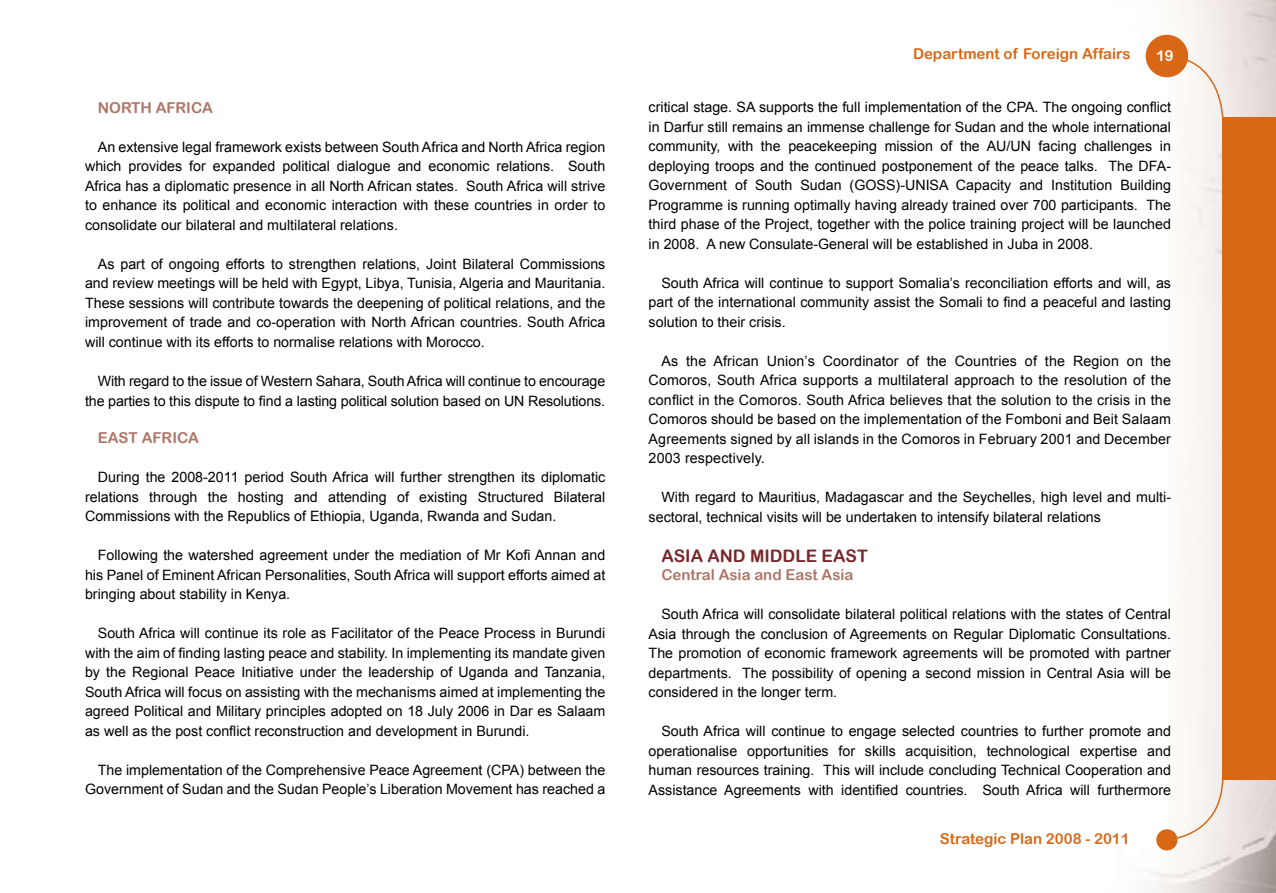
<style>
.page{position:relative;width:1276px;height:893px;background:#fff}
.page>*{position:absolute;margin:0;border:0;box-sizing:border-box;transform-origin:0 0}
.t1{font:17.25px "Arial Rounded MT Bold";color:#7a272b}
.t2{font:15px "Arial Rounded MT Bold";color:#d86816}
.t3{font:15px "Arial Rounded MT Bold";color:#ad7566}
.t4{font:15px "Arial Rounded MT Bold";color:#fff}
.t5{font:14.25px/19.5px "Arial";color:#000;text-align:justify}
</style>
<div class="page">
<img style="left:1148px;top:0;width:128px;height:893px">
<svg style="left:1167px;top:55px;width:57px;height:787px"></svg>
<div style="left:85px;top:47px;width:1082px;height:799px;background:#fff"></div>
<div style="left:1156px;top:829px;width:21px;height:21px;background:#d86816;border-radius:50%"></div>
<div style="left:1145px;top:35px;width:43px;height:42px;background:#d86816;border-radius:50%"></div>
<div style="left:1222px;top:117px;width:54px;height:662px;background:#d86816"></div>
<p class="t3" style="left:98px;top:99px;width:117px">NORTH AFRICA</p>
<p class="t5" style="left:85px;top:137px;width:522px;text-indent:13px">An extensive legal framework exists between South Africa and North Africa region which provides for expanded political dialogue and economic relations. South Africa has a diplomatic presence in all North African states. South Africa will strive to enhance its political and economic interaction with these countries in order to consolidate our bilateral and multilateral relations.</p>
<p class="t5" style="left:85px;top:254px;width:522px;text-indent:13px">As part of ongoing efforts to strengthen relations, Joint Bilateral Commissions and review meetings will be held with Egypt, Libya, Tunisia, Algeria and Mauritania.<br>These sessions will contribute towards the deepening of political relations, and the improvement of trade and co-operation with North African countries. South Africa will continue with its efforts to normalise relations with Morocco.</p>
<p class="t5" style="left:85px;top:371px;width:522px;text-align:right">With regard to the issue of Western Sahara, South Africa will continue to encourage the parties to this dispute to find a lasting political solution based on UN Resolutions.</p>
<p class="t3" style="left:98px;top:429px;width:103px">EAST AFRICA</p>
<p class="t5" style="left:85px;top:467px;width:522px;text-indent:13px">During the 2008-2011 period South Africa will further strengthen its diplomatic relations through the hosting and attending of existing Structured Bilateral Commissions with the Republics of Ethiopia, Uganda, Rwanda and Sudan.</p>
<p class="t5" style="left:85px;top:545px;width:522px;text-indent:13px">Following the watershed agreement under the mediation of Mr Kofi Annan and his Panel of Eminent African Personalities, South Africa will support efforts aimed at bringing about stability in Kenya.</p>
<p class="t5" style="left:85px;top:623px;width:522px;text-indent:13px">South Africa will continue its role as Facilitator of the Peace Process in Burundi with the aim of finding lasting peace and stability. In implementing its mandate given by the Regional Peace Initiative under the leadership of Uganda and Tanzania, South Africa will focus on assisting with the mechanisms aimed at implementing the agreed Political and Military principles adopted on 18 July 2006 in Dar es Salaam as well as the post conflict reconstruction and development in Burundi.</p>
<p class="t5" style="left:85px;top:760px;width:522px;text-align:right">The implementation of the Comprehensive Peace Agreement (CPA) between the<br>Government of Sudan and the Sudan People’s Liberation Movement has reached a</p>
<p class="t2" style="left:913px;top:44px;width:219px">Department of Foreign Affairs</p>
<p class="t4" style="left:1156px;top:47px;width:19px">19</p>
<p class="t5" style="left:648px;top:98px;width:524px">critical stage. SA supports the full implementation of the CPA. The ongoing conflict in Darfur still remains an immense challenge for Sudan and the whole international community, with the peacekeeping mission of the AU/UN facing challenges in deploying troops and the continued postponement of the peace talks. The DFA-Government of South Sudan (GOSS)-UNISA Capacity and Institution Building Programme is running optimally having already trained over 700 participants. The third phase of the Project, together with the police training project will be launched in 2008. A new Consulate-General will be established in Juba in 2008.</p>
<p class="t5" style="left:648px;top:273px;width:524px;text-indent:13px">South Africa will continue to support Somalia’s reconciliation efforts and will, as part of the international community assist the Somali to find a peaceful and lasting solution to their crisis.</p>
<p class="t5" style="left:648px;top:351px;width:524px;text-indent:13px">As the African Union’s Coordinator of the Countries of the Region on the Comoros, South Africa supports a multilateral approach to the resolution of the conflict in the Comoros. South Africa believes that the solution to the crisis in the Comoros should be based on the implementation of the Fomboni and Beit Salaam Agreements signed by all islands in the Comoros in February 2001 and December 2003 respectively.</p>
<p class="t5" style="left:648px;top:488px;width:524px;text-indent:13px">With regard to Mauritius, Madagascar and the Seychelles, high level and multi&shy;sectoral, technical visits will be undertaken to intensify bilateral relations</p>
<p class="t1" style="left:661px;top:546px;width:208px">ASIA AND MIDDLE EAST</p>
<p class="t3" style="left:661px;top:566px;width:194px">Central Asia and East Asia</p>
<p class="t5" style="left:648px;top:604px;width:524px;text-indent:13px">South Africa will consolidate bilateral political relations with the states of Central Asia through the conclusion of Agreements on Regular Diplomatic Consultations.<br>The promotion of economic framework agreements will be promoted with partner departments. The possibility of opening a second mission in Central Asia will be considered in the longer term.</p>
<p class="t5" style="left:648px;top:721px;width:524px;text-indent:13px">South Africa will continue to engage selected countries to further promote and operationalise opportunities for skills acquisition, technological expertise and human resources training. This will include concluding Technical Cooperation and Assistance Agreements with identified countries. South Africa will furthermore</p>
<p class="t2" style="left:940px;top:829px;width:191px">Strategic Plan 2008 - 2011</p>
</div>
